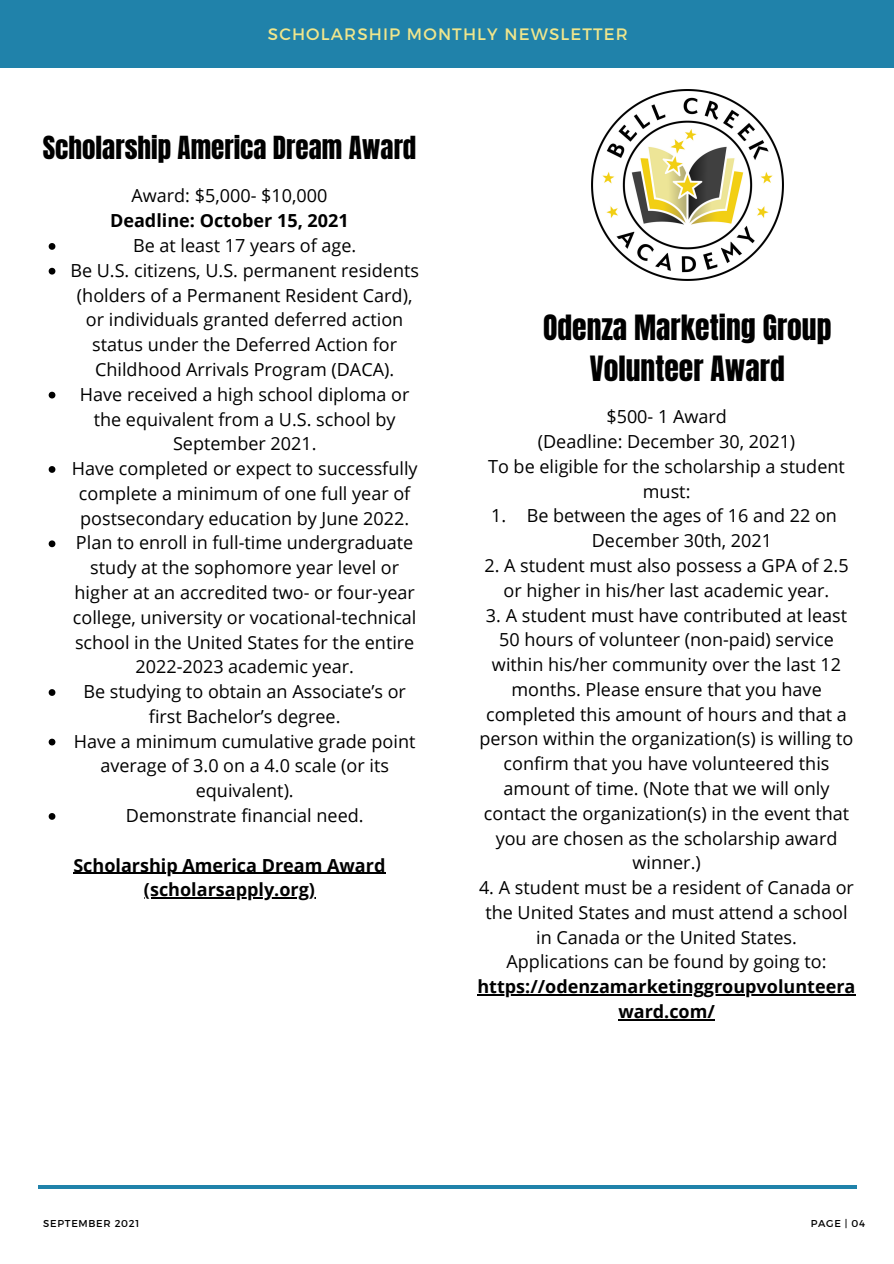
<style>
.page{position:relative;width:894px;height:1264px;background:#fff}
.page>*{position:absolute;margin:0;border:0;box-sizing:border-box;transform-origin:0 0}
.t1{font:29.55px/40.7px "Anton";color:#000;text-align:center}
.t2{font:27px "Anton";color:#000}
.t3{font:18px/24.8px "Open Sans";color:#000;text-align:center}
.t4{font:700 18px/24.8px "Open Sans";color:#000;text-align:center}
.t5{font:16.5px "Montserrat";letter-spacing:.07em;color:#f0e68c}
.t6{font:10.05px "Montserrat";letter-spacing:.07em;color:#000}
</style>
<div class="page">
<div style="left:0;top:0;width:893px;height:68px;background:#2082aa"></div>
<hr style="left:38px;top:1185px;width:818px;height:3px;background:#2082aa">
<img style="left:591px;top:89px;width:191px;height:192px">
<svg style="left:49px;top:243px;width:6px;height:7px"></svg>
<svg style="left:49px;top:268px;width:6px;height:6px"></svg>
<svg style="left:49px;top:392px;width:6px;height:6px"></svg>
<svg style="left:49px;top:466px;width:6px;height:7px"></svg>
<svg style="left:49px;top:540px;width:6px;height:7px"></svg>
<svg style="left:49px;top:689px;width:6px;height:7px"></svg>
<svg style="left:49px;top:738px;width:6px;height:7px"></svg>
<svg style="left:49px;top:813px;width:6px;height:6px"></svg>
<hr style="left:73px;top:872px;width:312px;height:1px;background:#000">
<hr style="left:144px;top:897px;width:171px;height:1px;background:#000">
<hr style="left:477px;top:994px;width:378px;height:1px;background:#000">
<hr style="left:618px;top:1019px;width:96px;height:1px;background:#000">
<p class="t5" style="left:268px;top:23px;width:361px">SCHOLARSHIP MONTHLY NEWSLETTER</p>
<p class="t2" style="left:43px;top:128px;width:375px">Scholarship America Dream Award</p>
<p class="t3" style="left:131px;top:183px;width:197px">Award: $5,000- $10,000</p>
<p class="t4" style="left:110px;top:208px;width:240px">Deadline: October 15, 2021</p>
<p class="t3" style="left:133px;top:233px;width:225px">Be at least 17 years of age.</p>
<p class="t3" style="left:70px;top:257px;width:350px">Be U.S. citizens, U.S. permanent residents (holders of a Permanent Resident Card), or individuals granted deferred action status under the Deferred Action for Childhood Arrivals Program (DACA).</p>
<p class="t3" style="left:80px;top:381px;width:331px">Have received a high school diploma or the equivalent from a U.S. school by<br>September 2021.</p>
<p class="t3" style="left:72px;top:456px;width:347px">Have completed or expect to successfully complete a minimum of one full year of postsecondary education by June 2022.</p>
<p class="t3" style="left:73px;top:530px;width:345px">Plan to enroll in full-time undergraduate study at the sophomore year level or higher at an accredited two- or four-year college, university or vocational-technical school in the United States for the entire 2022-2023 academic year.</p>
<p class="t3" style="left:83px;top:678px;width:324px">Be studying to obtain an Associate’s or first Bachelor’s degree.</p>
<p class="t3" style="left:74px;top:728px;width:343px">Have a minimum cumulative grade point average of 3.0 on a 4.0 scale (or its equivalent).</p>
<p class="t3" style="left:126px;top:802px;width:239px">Demonstrate financial need.</p>
<p class="t4" style="left:73px;top:852px;width:313px">Scholarship America Dream Award (scholarsapply.org)</p>
<p class="t1" style="left:543px;top:308px;width:290px">Odenza Marketing Group<br>Volunteer Award</p>
<p class="t3" style="left:606px;top:404px;width:122px">$500- 1 Award</p>
<p class="t3" style="left:537px;top:428px;width:259px">(Deadline: December 30, 2021)</p>
<p class="t3" style="left:488px;top:453px;width:358px">To be eligible for the scholarship a student</p>
<p class="t3" style="left:642px;top:478px;width:49px">must:</p>
<p class="t3" style="left:491px;top:503px;width:17px">1.</p>
<p class="t3" style="left:484px;top:552px;width:365px">2. A student must also possess a GPA of 2.5 or higher in his/her last academic year.</p>
<p class="t3" style="left:479px;top:602px;width:375px">3. A student must have contributed at least 50 hours of volunteer (non-paid) service within his/her community over the last 12 months. Please ensure that you have completed this amount of hours and that a person within the organization(s) is willing to confirm that you have volunteered this amount of time. (Note that we will only contact the organization(s) in the event that you are chosen as the scholarship award winner.)</p>
<p class="t3" style="left:479px;top:874px;width:376px">4. A student must be a resident of Canada or the United States and must attend a school in Canada or the United States.</p>
<p class="t3" style="left:506px;top:949px;width:321px">Applications can be found by going to:</p>
<p class="t4" style="left:477px;top:973px;width:379px">https://odenzamarketinggroupvolunteera ward.com/</p>
<p class="t3" style="left:526px;top:503px;width:312px">Be between the ages of 16 and 22 on<br>December 30th, 2021</p>
<p class="t6" style="left:43px;top:1216px;width:97px">SEPTEMBER 2021</p>
<p class="t6" style="left:810px;top:1216px;width:56px">PAGE | 04</p>
</div>
